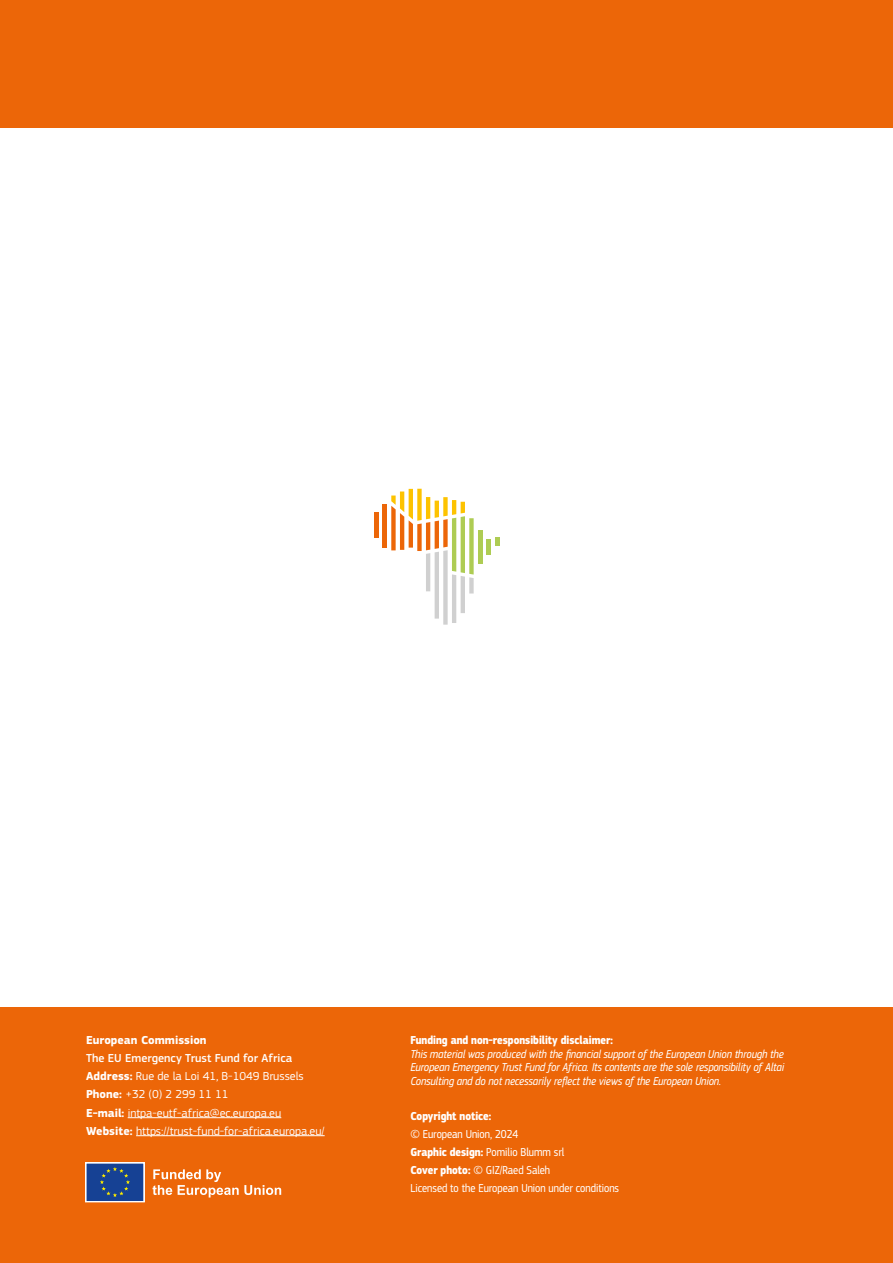
<style>
.page{position:relative;width:893px;height:1263px;background:#fff}
.page>*{position:absolute;margin:0;border:0;box-sizing:border-box;transform-origin:0 0}
.t1{font:italic 12px/13.5px "EC Square Sans Cond Pro";color:#fff;text-align:justify}
.t2{font:12px/18px "EC Square Sans Pro";color:#fff}
.t3{font:12px/18px "EC Square Sans Cond Pro";color:#fff}
.t4{font:700 12px "EC Square Sans Cond Pro";color:#fff}
.t5{font:700 12px "EC Square Sans Pro";color:#fff}
.s1{font-weight:500}
.s2{font-weight:700}
</style>
<div class="page">
<div style="left:0;top:1008px;width:893px;height:255px;background:#ec6608"></div>
<hr style="left:487px;top:539px;width:4px;height:16px;background:#aecc53">
<div style="left:495px;top:538px;width:5px;height:8px;background:#aecc53"></div>
<hr style="left:478px;top:531px;width:4px;height:33px;background:#aecc53">
<hr style="left:374px;top:512px;width:4px;height:25px;background:#ec6608">
<hr style="left:383px;top:505px;width:4px;height:43px;background:#ec6608">
<svg style="left:391px;top:489px;width:83px;height:136px"></svg>
<div style="left:0;top:0;width:893px;height:128px;background:#ec6608"></div>
<svg style="left:153px;top:1169px;width:128px;height:28px"></svg>
<svg style="left:85px;top:1162px;width:60px;height:40px;background:#385c9b"></svg>
<hr style="left:128px;top:1117px;width:153px;height:1px;background:#fff">
<hr style="left:136px;top:1135px;width:189px;height:1px;background:#fff">
<p class="t5" style="left:86px;top:1033px;width:122px">European Commission</p>
<p class="t2" style="left:86px;top:1049px;width:240px"><span class="s1">The EU Emergency Trust Fund for Africa </span><span class="s2">Address:</span> Rue de la Loi 41, B-1049 Brussels <span class="s2">Phone:</span> +32 (0) 2 299 11 11<br><span class="s2">E-mail:</span> intpa-eutf-africa@ec.europa.eu <span class="s2">Website:</span> https://trust-fund-for-africa.europa.eu/</p>
<p class="t4" style="left:410px;top:1033px;width:204px">Funding and non-responsibility disclaimer:</p>
<p class="t1" style="left:410px;top:1047px;width:375px">This material was produced with the financial support of the European Union through the European Emergency Trust Fund for Africa. Its contents are the sole responsibility of Altai Consulting and do not necessarily reflect the views of the European Union.</p>
<p class="t4" style="left:410px;top:1109px;width:82px">Copyright notice:</p>
<p class="t3" style="left:410px;top:1125px;width:210px">© European Union, 2024<br><span class="s2">Graphic design:</span> Pomilio Blumm srl<br><span class="s2">Cover photo:</span> © GIZ/Raed Saleh<br>Licensed to the European Union under conditions</p>
</div>
